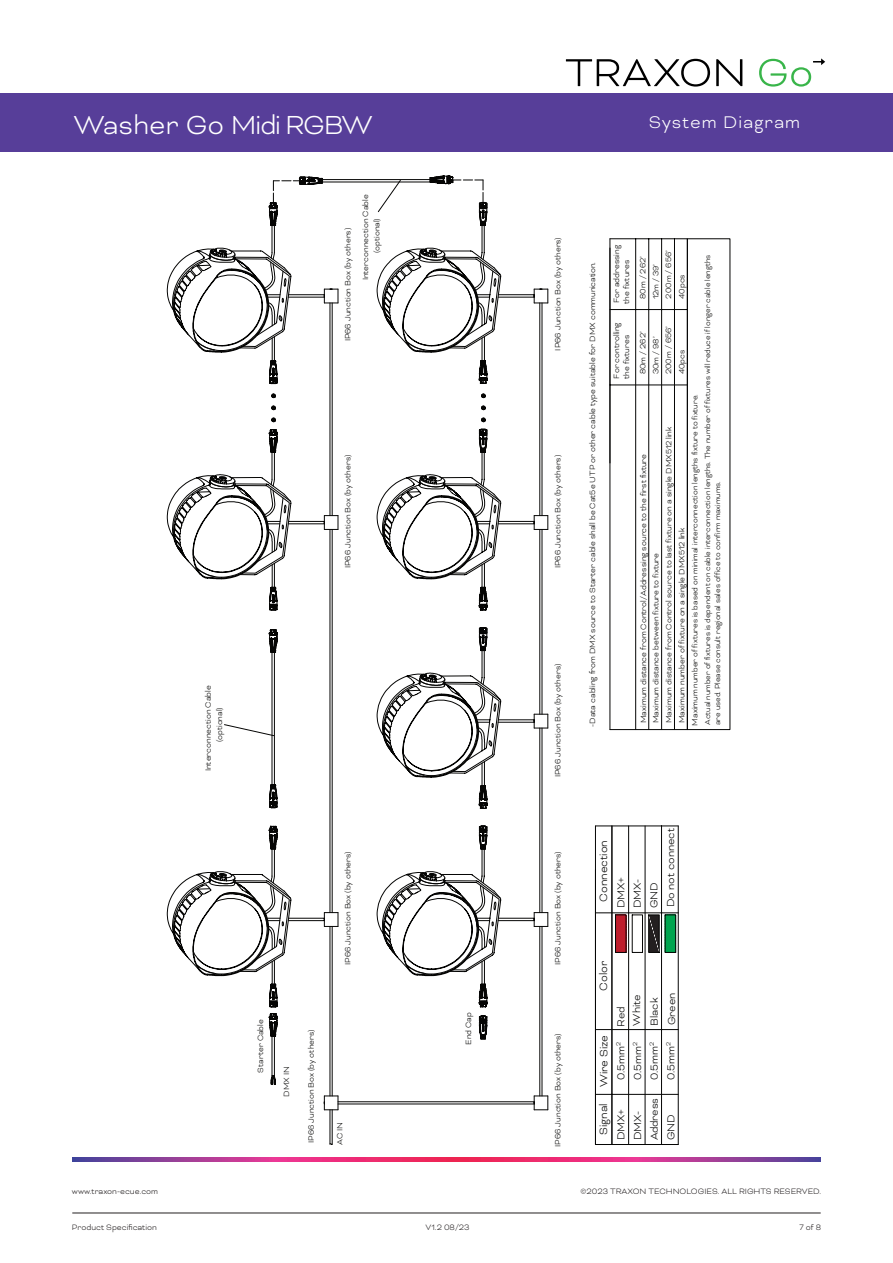
<style>
.page{position:relative;width:893px;height:1263px;background:#fff}
.page>*{position:absolute;margin:0;border:0;box-sizing:border-box;transform-origin:0 0}
.t1{font:300 30px "Bicyclette";letter-spacing:-.04em;color:#fff}
.t2{font:300 19.5px "Bicyclette";letter-spacing:.05em;color:#fff}
.t3{font:300 12.3px "Bicyclette";color:#050504}
.t4{font:300 11.7px/16.6px "Bicyclette";color:#050504}
.t5{font:300 11.7px/16.6px "Bicyclette";letter-spacing:-.02em;color:#050504}
.t6{font:300 9px "Bicyclette";color:#231f20}
.t7{font:300 8.85px/12.9px "Bicyclette";color:#050504}
.t8{font:300 8.55px "Bicyclette";color:#050504}
.t9{font:300 8.4px/10.1px "Bicyclette";color:#050504}
.s1{font-size:8.85px}
</style>
<div class="page">
<hr style="left:72px;top:1213px;width:749px;height:1px;background:#231f20">
<svg style="left:72px;top:1157px;width:749px;height:4px;background:#c13585"></svg>
<div style="left:0;top:94px;width:893px;height:58px;background:#573e99"></div>
<svg style="left:566px;top:59px;width:144px;height:28px"></svg>
<svg style="left:716px;top:59px;width:26px;height:27px"></svg>
<svg style="left:759px;top:58px;width:66px;height:29px"></svg>
<hr style="left:330px;top:926px;width:1px;height:170px;background:#050504">
<hr style="left:332px;top:926px;width:1px;height:170px;background:#050504">
<hr style="left:539px;top:926px;width:1px;height:170px;background:#050504">
<hr style="left:542px;top:926px;width:1px;height:170px;background:#050504">
<svg style="left:324px;top:1096px;width:225px;height:49px"></svg>
<svg style="left:167px;top:175px;width:382px;height:910px"></svg>
<svg style="left:595px;top:825px;width:84px;height:320px"></svg>
<svg style="left:609px;top:238px;width:78px;height:492px"></svg>
<div style="left:687px;top:238px;width:43px;height:492px;border:1px solid #050504"></div>
<h1 class="t1" style="left:74px;top:107px;width:301px">Washer Go Midi RGBW</h1>
<h2 class="t2" style="left:649px;top:111px;width:153px">System Diagram</h2>
<p class="t7" style="left:202px;top:742px;width:58px;line-height:11.2px;text-indent:-29px;rotate:-90deg">Interconnection Cable (optional)</p>
<p class="t7" style="left:341px;top:341px;width:115px;rotate:-90deg">IP66 Junction Box (by others)</p>
<p class="t7" style="left:360px;top:280px;width:87px;line-height:11.1px;text-align:center;rotate:-90deg">Interconnection Cable (optional)</p>
<p class="t7" style="left:551px;top:350px;width:115px;rotate:-90deg">IP66 Junction Box (by others)</p>
<p class="t7" style="left:341px;top:568px;width:115px;rotate:-90deg">IP66 Junction Box (by others)</p>
<p class="t7" style="left:551px;top:568px;width:115px;rotate:-90deg">IP66 Junction Box (by others)</p>
<p class="t7" style="left:551px;top:777px;width:115px;rotate:-90deg">IP66 Junction Box (by others)</p>
<p class="t7" style="left:254px;top:1073px;width:55px;rotate:-90deg">Starter Cable</p>
<p class="t7" style="left:280px;top:1097px;width:32px;rotate:-90deg">DMX IN</p>
<p class="t7" style="left:305px;top:1143px;width:115px;rotate:-90deg">IP66 Junction Box (by others)</p>
<p class="t7" style="left:341px;top:965px;width:115px;rotate:-90deg">IP66 Junction Box (by others)</p>
<p class="t7" style="left:551px;top:965px;width:115px;rotate:-90deg">IP66 Junction Box (by others)</p>
<p class="t7" style="left:333px;top:1145px;width:25px;rotate:-90deg">AC IN</p>
<p class="t7" style="left:462px;top:1044px;width:34px;rotate:-90deg">End Cap</p>
<p class="t7" style="left:551px;top:1147px;width:115px;rotate:-90deg">IP66 Junction Box (by others)</p>
<p class="t7" style="left:586px;top:727px;width:466px;rotate:-90deg">-Data cabling from DMX source to Starter cable shall be Cat5e UTP or other cable type suitable for DMX communication.</p>
<p class="t7" style="left:611px;top:304px;width:60px;line-height:10.2px;rotate:-90deg">For addressing the fixtures</p>
<p class="t7" style="left:611px;top:379px;width:58px;line-height:10.2px;rotate:-90deg">For controlling the fixtures</p>
<p class="t7" style="left:662px;top:299px;width:50px;rotate:-90deg">200m / 656’<br>40pcs</p>
<p class="t9" style="left:702px;top:725px;width:472px;rotate:-90deg">Actual number of fixtures is dependent on cable interconnection lengths. The number of fixtures will reduce if longer cable lengths are used. Please consult regional sales office to confirm maximums.</p>
<p class="t7" style="left:636px;top:299px;width:45px;rotate:-90deg">80m / 262’<br>12m / 39’</p>
<p class="t7" style="left:662px;top:374px;width:50px;rotate:-90deg">200m / 656’</p>
<p class="t7" style="left:636px;top:374px;width:44px;rotate:-90deg">80m / 262’<br>30m / 98’</p>
<p class="t7" style="left:675px;top:374px;width:26px;rotate:-90deg">40pcs</p>
<p class="t8" style="left:690px;top:726px;width:333px;rotate:-90deg"><span class="s1">Maximum</span> number of fixtures is based on minimal interconnection lengths fixture to fixture.</p>
<p class="t7" style="left:649px;top:723px;width:298px;rotate:-90deg">Maximum distance between fixture to fixture<br>Maximum distance from Control source to last fixture on a single DMX512 link<br>Maximum number of fixture on a single DMX512 link</p>
<p class="t7" style="left:637px;top:723px;width:270px;rotate:-90deg">Maximum distance from Control/Addressing source to the first fixture</p>
<p class="t3" style="left:596px;top:902px;width:63px;rotate:-90deg">Connection</p>
<p class="t4" style="left:613px;top:908px;width:33px;rotate:-90deg">DMX+<br>DMX-<br>GND</p>
<p class="t4" style="left:662px;top:907px;width:81px;rotate:-90deg">Do not connect</p>
<p class="t3" style="left:596px;top:990px;width:32px;rotate:-90deg">Color</p>
<p class="t3" style="left:596px;top:1087px;width:54px;rotate:-90deg">Wire Size</p>
<p class="t4" style="left:628px;top:1026px;width:33px;rotate:-90deg">White</p>
<p class="t4" style="left:613px;top:1027px;width:22px;rotate:-90deg">Red</p>
<p class="t4" style="left:645px;top:1026px;width:34px;line-height:17.5px;rotate:-90deg">Black<br>Green</p>
<p class="t4" style="left:612px;top:1080px;width:40px;text-align:justify;rotate:-90deg">0.5mm<sup>2<br></sup>0.5mm<sup>2<br></sup>0.5mm<sup>2<br></sup>0.5mm<sup>2</sup></p>
<p class="t5" style="left:612px;top:1140px;width:44px;rotate:-90deg">DMX+<br>DMX-<br>Address<br>GND</p>
<p class="t3" style="left:596px;top:1135px;width:33px;rotate:-90deg">Signal</p>
<p class="t6" style="left:72px;top:1186px;width:88px">www.traxon-ecue.com</p>
<p class="t6" style="left:581px;top:1186px;width:242px">©2023 TRAXON TECHNOLOGIES. ALL RIGHTS RESERVED.</p>
<p class="t6" style="left:72px;top:1221px;width:87px">Product Specification</p>
<p class="t6" style="left:426px;top:1221px;width:45px">V1.2 08/23</p>
<p class="t6" style="left:799px;top:1221px;width:23px">7 of 8</p>
</div>
